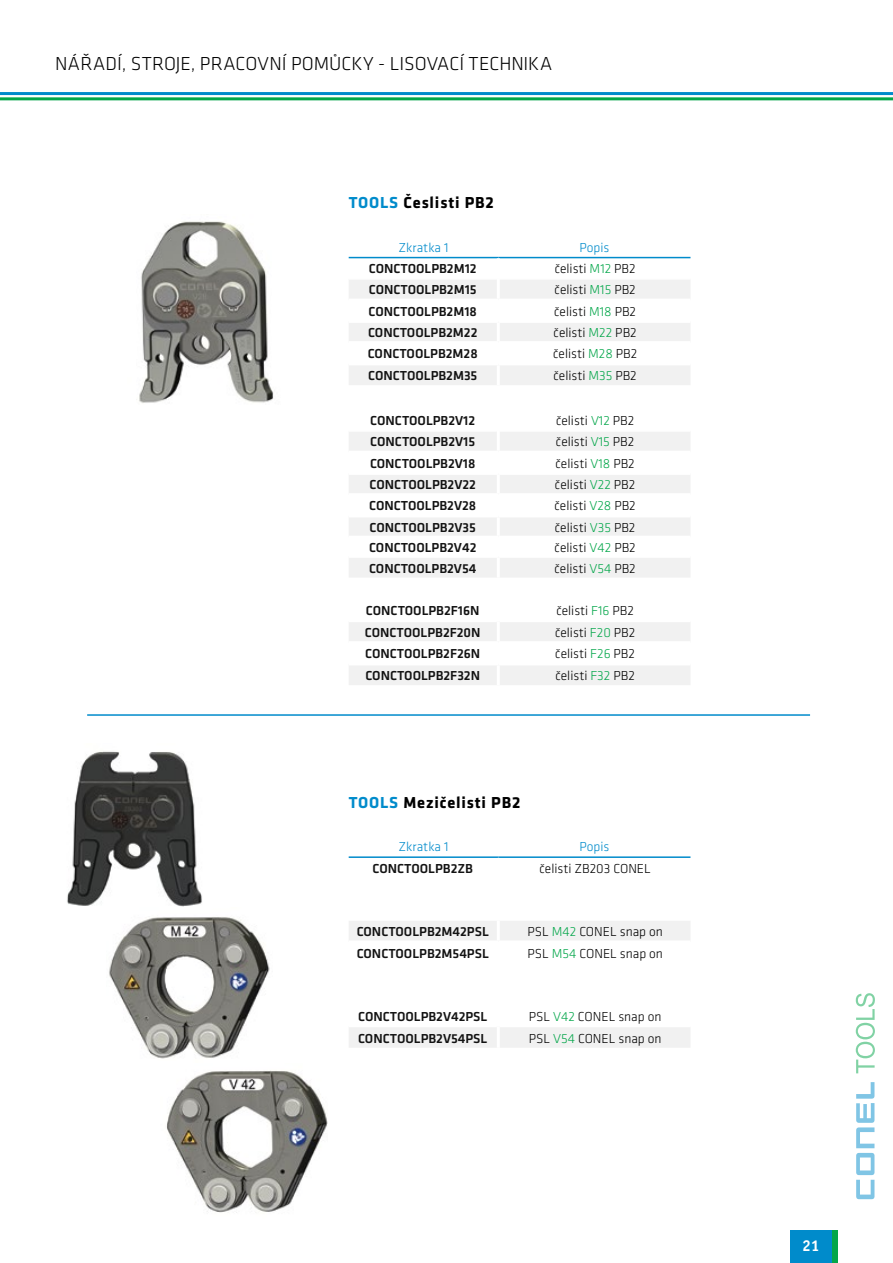
<style>
.page{position:relative;width:893px;height:1263px;background:#fff}
.page>*{position:absolute;margin:0;border:0;box-sizing:border-box;transform-origin:0 0}
.t1{font:300 19.5px "GC Klavika";letter-spacing:.015em;color:#000}
.t2{font:700 16.5px "GC Klavika";letter-spacing:.05em;color:#000}
.t3{font:700 15.75px "ITC Officina Sans CE";color:#fff}
.t4{font:500 13.5px "GC Klavika";color:#131313}
.t5{font:300 13.5px "GC Klavika";color:#000}
.t6{font:300 13.5px "GC Klavika";color:#008bcb}
.s1{color:#008bcb}
.s2{color:#04a64a}
</style>
<div class="page">
<div style="left:790px;top:1230px;width:42px;height:33px;background:#008bcb"></div>
<hr style="left:0;top:92px;width:893px;height:3px;background:#008bcb">
<hr style="left:0;top:97px;width:893px;height:3px;background:#04a64a">
<div style="left:832px;top:1230px;width:6px;height:33px;background:#04a64a"></div>
<svg style="left:856px;top:993px;width:19px;height:80px"></svg>
<svg style="left:856px;top:1082px;width:18px;height:117px"></svg>
<img style="left:139px;top:221px;width:135px;height:182px">
<hr style="left:87px;top:714px;width:723px;height:2px;background:#008bcb">
<svg style="left:349px;top:258px;width:341px;height:127px"></svg>
<hr style="left:349px;top:299px;width:149px;height:3px;background:#fff">
<hr style="left:498px;top:299px;width:192px;height:3px;background:#fff">
<hr style="left:349px;top:320px;width:149px;height:3px;background:#fff">
<hr style="left:498px;top:320px;width:192px;height:3px;background:#fff">
<hr style="left:349px;top:341px;width:149px;height:3px;background:#fff">
<hr style="left:498px;top:341px;width:192px;height:3px;background:#fff">
<hr style="left:349px;top:362px;width:149px;height:3px;background:#fff">
<hr style="left:498px;top:362px;width:192px;height:3px;background:#fff">
<hr style="left:349px;top:278px;width:148px;height:2px;background:#fff">
<hr style="left:500px;top:278px;width:190px;height:2px;background:#fff">
<hr style="left:349px;top:257px;width:149px;height:1px;background:#008bcb">
<hr style="left:498px;top:257px;width:192px;height:1px;background:#008bcb">
<hr style="left:497px;top:258px;width:3px;height:21px;background:#fff">
<hr style="left:497px;top:279px;width:3px;height:20px;background:#fff">
<hr style="left:497px;top:302px;width:3px;height:18px;background:#fff">
<hr style="left:497px;top:323px;width:3px;height:18px;background:#fff">
<hr style="left:497px;top:344px;width:3px;height:18px;background:#fff">
<hr style="left:497px;top:365px;width:3px;height:20px;background:#fff">
<svg style="left:349px;top:432px;width:341px;height:145px"></svg>
<hr style="left:349px;top:451px;width:149px;height:3px;background:#fff">
<hr style="left:498px;top:451px;width:192px;height:3px;background:#fff">
<hr style="left:349px;top:472px;width:149px;height:3px;background:#fff">
<hr style="left:498px;top:472px;width:192px;height:3px;background:#fff">
<hr style="left:349px;top:493px;width:149px;height:3px;background:#fff">
<hr style="left:498px;top:493px;width:192px;height:3px;background:#fff">
<hr style="left:349px;top:514px;width:149px;height:3px;background:#fff">
<hr style="left:498px;top:514px;width:192px;height:3px;background:#fff">
<hr style="left:349px;top:536px;width:149px;height:3px;background:#fff">
<hr style="left:498px;top:536px;width:192px;height:3px;background:#fff">
<hr style="left:349px;top:555px;width:149px;height:3px;background:#fff">
<hr style="left:498px;top:555px;width:192px;height:3px;background:#fff">
<hr style="left:497px;top:431px;width:3px;height:20px;background:#fff">
<hr style="left:497px;top:454px;width:3px;height:18px;background:#fff">
<hr style="left:497px;top:475px;width:3px;height:18px;background:#fff">
<hr style="left:497px;top:496px;width:3px;height:18px;background:#fff">
<hr style="left:497px;top:517px;width:3px;height:19px;background:#fff">
<hr style="left:497px;top:539px;width:3px;height:16px;background:#fff">
<hr style="left:497px;top:558px;width:3px;height:20px;background:#fff">
<svg style="left:349px;top:622px;width:341px;height:63px"></svg>
<hr style="left:349px;top:641px;width:149px;height:3px;background:#fff">
<hr style="left:498px;top:641px;width:192px;height:3px;background:#fff">
<hr style="left:349px;top:662px;width:149px;height:3px;background:#fff">
<hr style="left:498px;top:662px;width:192px;height:3px;background:#fff">
<hr style="left:497px;top:621px;width:3px;height:20px;background:#fff">
<hr style="left:497px;top:644px;width:3px;height:18px;background:#fff">
<hr style="left:497px;top:665px;width:3px;height:20px;background:#fff">
<img style="left:67px;top:751px;width:135px;height:156px">
<img style="left:109px;top:917px;width:161px;height:142px">
<img style="left:166px;top:1070px;width:161px;height:143px">
<hr style="left:349px;top:856px;width:149px;height:2px;background:#008bcb">
<hr style="left:498px;top:856px;width:192px;height:2px;background:#008bcb">
<div style="left:349px;top:921px;width:341px;height:19px;background:#f1f1f1"></div>
<hr style="left:497px;top:921px;width:3px;height:19px;background:#fff">
<div style="left:349px;top:1027px;width:341px;height:21px;background:#f1f1f1"></div>
<hr style="left:497px;top:1026px;width:3px;height:22px;background:#fff">
<h1 class="t1" style="left:55px;top:52px;width:181px">Nářadí, stroje, pracovn</h1>
<h1 class="t1" style="left:282px;top:52px;width:119px">í pomůcky - lisovac</h1>
<h1 class="t1" style="left:459px;top:52px;width:63px">í technika</h1>
<p class="t2" style="left:349px;top:191px;width:146px"><span class="s1">TOOLS</span> Česlisti PB2</p>
<p class="t6" style="left:398px;top:239px;width:51px">Zkratka 1</p>
<p class="t6" style="left:579px;top:239px;width:31px">Popis</p>
<p class="t4" style="left:369px;top:260px;width:109px">CONCTOOLPB2M12</p>
<p class="t5" style="left:555px;top:261px;width:83px">čelisti <span class="s2">M12</span> PB2</p>
<p class="t4" style="left:369px;top:281px;width:109px">CONCTOOLPB2M15</p>
<p class="t5" style="left:555px;top:282px;width:83px">čelisti <span class="s2">M15</span> PB2</p>
<p class="t4" style="left:369px;top:302px;width:110px">CONCTOOLPB2M18</p>
<p class="t5" style="left:554px;top:303px;width:83px">čelisti <span class="s2">M18</span> PB2</p>
<p class="t4" style="left:368px;top:323px;width:111px">CONCTOOLPB2M22</p>
<p class="t5" style="left:554px;top:324px;width:85px">čelisti <span class="s2">M22</span> PB2</p>
<p class="t4" style="left:368px;top:345px;width:112px">CONCTOOLPB2M28</p>
<p class="t5" style="left:553px;top:346px;width:86px">čelisti <span class="s2">M28</span> PB2</p>
<p class="t4" style="left:368px;top:367px;width:111px">CONCTOOLPB2M35</p>
<p class="t5" style="left:553px;top:368px;width:85px">čelisti <span class="s2">M35</span> PB2</p>
<p class="t4" style="left:370px;top:411px;width:106px">CONCTOOLPB2V12</p>
<p class="t5" style="left:556px;top:412px;width:80px">čelisti <span class="s2">V12</span> PB2</p>
<p class="t4" style="left:370px;top:433px;width:106px">CONCTOOLPB2V15</p>
<p class="t5" style="left:556px;top:434px;width:80px">čelisti <span class="s2">V15</span> PB2</p>
<p class="t4" style="left:370px;top:454px;width:107px">CONCTOOLPB2V18</p>
<p class="t5" style="left:556px;top:455px;width:81px">čelisti <span class="s2">V18</span> PB2</p>
<p class="t4" style="left:369px;top:475px;width:108px">CONCTOOLPB2V22</p>
<p class="t5" style="left:555px;top:476px;width:82px">čelisti <span class="s2">V22</span> PB2</p>
<p class="t4" style="left:369px;top:497px;width:109px">CONCTOOLPB2V28</p>
<p class="t5" style="left:554px;top:498px;width:83px">čelisti <span class="s2">V28</span> PB2</p>
<p class="t4" style="left:370px;top:518px;width:108px">CONCTOOLPB2V35</p>
<p class="t5" style="left:555px;top:519px;width:82px">čelisti <span class="s2">V35</span> PB2</p>
<p class="t4" style="left:369px;top:538px;width:109px">CONCTOOLPB2V42</p>
<p class="t5" style="left:555px;top:539px;width:83px">čelisti <span class="s2">V42</span> PB2</p>
<p class="t4" style="left:369px;top:559px;width:109px">CONCTOOLPB2V54</p>
<p class="t5" style="left:554px;top:560px;width:83px">čelisti <span class="s2">V54</span> PB2</p>
<p class="t4" style="left:366px;top:602px;width:115px">CONCTOOLPB2F16N</p>
<p class="t5" style="left:556px;top:603px;width:79px">čelisti <span class="s2">F16</span> PB2</p>
<p class="t4" style="left:365px;top:623px;width:117px">CONCTOOLPB2F20N</p>
<p class="t5" style="left:555px;top:624px;width:82px">čelisti <span class="s2">F20</span> PB2</p>
<p class="t4" style="left:365px;top:645px;width:117px">CONCTOOLPB2F26N</p>
<p class="t5" style="left:555px;top:646px;width:81px">čelisti <span class="s2">F26</span> PB2</p>
<p class="t4" style="left:365px;top:667px;width:116px">CONCTOOLPB2F32N</p>
<p class="t5" style="left:555px;top:668px;width:81px">čelisti <span class="s2">F32</span> PB2</p>
<p class="t2" style="left:349px;top:790px;width:173px"><span class="s1">TOOLS</span> Mezičelisti PB2</p>
<p class="t6" style="left:398px;top:839px;width:51px">Zkratka 1</p>
<p class="t6" style="left:579px;top:839px;width:31px">Popis</p>
<p class="t4" style="left:373px;top:860px;width:102px">CONCTOOLPB2ZB</p>
<p class="t5" style="left:539px;top:861px;width:113px">čelisti ZB203 CONEL</p>
<p class="t4" style="left:357px;top:922px;width:134px">CONCTOOLPB2M42PSL</p>
<p class="t5" style="left:527px;top:923px;width:137px">PSL <span class="s2">M42</span> CONEL snap on</p>
<p class="t4" style="left:357px;top:945px;width:134px">CONCTOOLPB2M54PSL</p>
<p class="t5" style="left:527px;top:946px;width:137px">PSL <span class="s2">M54</span> CONEL snap on</p>
<p class="t4" style="left:358px;top:1007px;width:131px">CONCTOOLPB2V42PSL</p>
<p class="t5" style="left:529px;top:1008px;width:134px">PSL <span class="s2">V42</span> CONEL snap on</p>
<p class="t4" style="left:358px;top:1029px;width:131px">CONCTOOLPB2V54PSL</p>
<p class="t5" style="left:529px;top:1030px;width:134px">PSL <span class="s2">V54</span> CONEL snap on</p>
<p class="t3" style="left:802px;top:1236px;width:19px">21</p>
</div>
